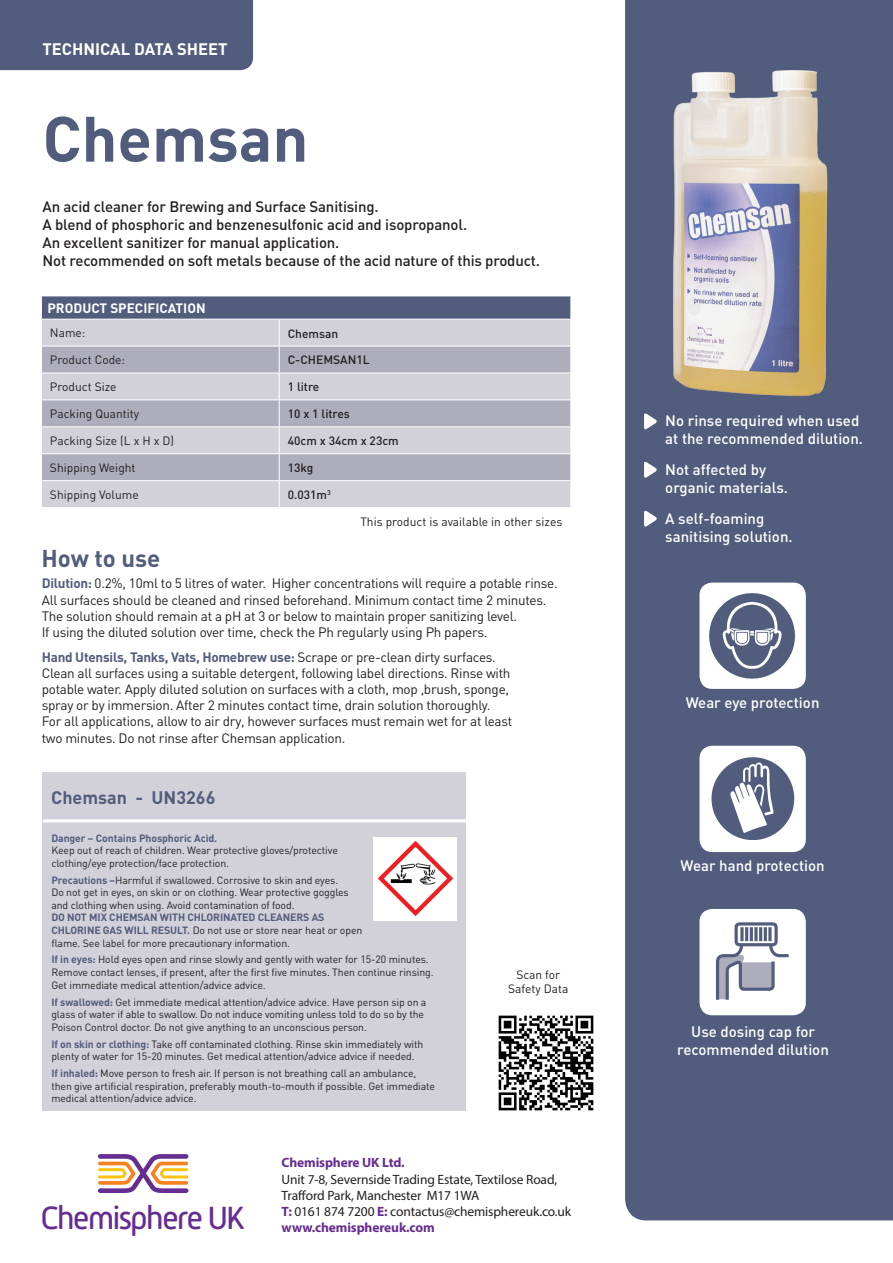
<style>
.page{position:relative;width:893px;height:1263px;background:#fff}
.page>*{position:absolute;margin:0;border:0;box-sizing:border-box;transform-origin:0 0}
.t1{font:700 63px "DIN";color:#525d7d}
.t2{font:33px "Mic 32 New Rounded";letter-spacing:-.06em;color:#652d91}
.t3{font:700 24px "DIN";color:#525d7d}
.t4{font:700 18px "DIN";color:#525d7d}
.t5{font:700 16.5px "DIN";letter-spacing:.02em;color:#fff}
.t6{font:500 15px/18px "DIN";letter-spacing:-.01em;color:#231f20}
.t7{font:500 15px/18px "DIN";color:#fff}
.t8{font:13.5px/16.2px "DIN";letter-spacing:-.02em;color:#231f20}
.t9{font:13.5px/16.2px "Myriad Pro";letter-spacing:-.01em;color:#231f20}
.t10{font:700 13.5px "DIN";letter-spacing:.02em;color:#fff}
.t11{font:700 13.5px "Myriad Pro";letter-spacing:-.01em;color:#652d91}
.t12{font:12px/14.4px "DIN";color:#231f20;text-align:center}
.t13{font:500 12px "DIN";color:#231f20}
.t14{font:10.5px/12.6px "DIN";letter-spacing:-.01em;color:#231f20}
.t15{font:700 10.5px "DIN";letter-spacing:-.01em;color:#525d7d}
.s1{font-weight:700;color:#525d7d}
.s2{font-weight:700;color:#652d91}
</style>
<div class="page">
<div style="left:625px;top:0;width:268px;height:1220px;background:#525d7d"></div>
<div style="left:0;top:0;width:253px;height:70px;background:#525d7d"></div>
<svg style="left:644px;top:412px;width:14px;height:19px"></svg>
<svg style="left:644px;top:461px;width:14px;height:18px"></svg>
<svg style="left:644px;top:509px;width:14px;height:19px"></svg>
<div style="left:699px;top:746px;width:107px;height:106px;background:#fff;border-radius:13px"></div>
<img style="left:711px;top:757px;width:84px;height:83px">
<div style="left:43px;top:772px;width:423px;height:338px;background:#d2d1da"></div>
<div style="left:373px;top:837px;width:84px;height:84px;background:#fff"></div>
<img style="left:377px;top:840px;width:77px;height:77px">
<hr style="left:43px;top:819px;width:423px;height:3px;background:#fff">
<div style="left:699px;top:583px;width:107px;height:106px;background:#fff;border-radius:13px"></div>
<img style="left:709px;top:593px;width:86px;height:86px">
<div style="left:41px;top:296px;width:530px;height:23px;background:#525d7d"></div>
<div style="left:42px;top:320px;width:528px;height:187px;background:#d2d1da"></div>
<svg style="left:42px;top:347px;width:528px;height:133px;background:#bdbcc8"></svg>
<hr style="left:41px;top:296px;width:238px;height:1px;background:#fff">
<hr style="left:279px;top:296px;width:292px;height:1px;background:#fff">
<hr style="left:41px;top:346px;width:238px;height:1px;background:#fff">
<hr style="left:279px;top:346px;width:292px;height:1px;background:#fff">
<hr style="left:41px;top:373px;width:238px;height:1px;background:#fff">
<hr style="left:279px;top:373px;width:292px;height:1px;background:#fff">
<hr style="left:41px;top:399px;width:238px;height:1px;background:#fff">
<hr style="left:279px;top:399px;width:292px;height:1px;background:#fff">
<hr style="left:41px;top:426px;width:238px;height:1px;background:#fff">
<hr style="left:279px;top:426px;width:292px;height:1px;background:#fff">
<svg style="left:41px;top:296px;width:1px;height:24px"></svg>
<hr style="left:41px;top:453px;width:238px;height:1px;background:#fff">
<hr style="left:279px;top:453px;width:292px;height:1px;background:#fff">
<svg style="left:279px;top:319px;width:1px;height:188px"></svg>
<svg style="left:570px;top:296px;width:1px;height:211px"></svg>
<hr style="left:41px;top:480px;width:238px;height:1px;background:#fff">
<hr style="left:279px;top:480px;width:292px;height:1px;background:#fff">
<img style="left:656px;top:65px;width:187px;height:339px">
<div style="left:699px;top:909px;width:107px;height:106px;background:#fff;border-radius:13px"></div>
<div style="left:734px;top:922px;width:44px;height:24px;border:3px solid #525d7d;border-radius:3px"></div>
<svg style="left:716px;top:942px;width:73px;height:58px"></svg>
<svg style="left:740px;top:927px;width:4px;height:14px"></svg>
<hr style="left:745px;top:927px;width:3px;height:14px;background:#525d7d">
<hr style="left:750px;top:927px;width:3px;height:14px;background:#525d7d">
<svg style="left:754px;top:927px;width:4px;height:14px"></svg>
<hr style="left:759px;top:927px;width:3px;height:14px;background:#525d7d">
<hr style="left:764px;top:927px;width:3px;height:14px;background:#525d7d">
<svg style="left:768px;top:927px;width:4px;height:14px"></svg>
<img style="left:498px;top:1015px;width:96px;height:96px">
<svg style="left:98px;top:1154px;width:90px;height:39px"></svg>
<h3 class="t5" style="left:43px;top:38px;width:183px">Technical Data Sheet</h3>
<h1 class="t1" style="left:43px;top:98px;width:267px">Chemsan</h1>
<p class="t6" style="left:42px;top:197px;width:499px">An acid cleaner for Brewing and Surface Sanitising.<br>A blend of phosphoric and benzenesulfonic acid and isopropanol.<br>An excellent sanitizer for manual application.<br>Not recommended on soft metals because of the acid nature of this product.</p>
<p class="t10" style="left:47px;top:299px;width:18px">Produ</p>
<p class="t10" style="left:91px;top:299px;width:116px">ct Specification</p>
<p class="t12" style="left:50px;top:326px;width:37px">Name:</p>
<p class="t13" style="left:288px;top:326px;width:52px">Chemsan</p>
<p class="t12" style="left:50px;top:353px;width:77px">Product Code:</p>
<p class="t13" style="left:288px;top:352px;width:83px">C-CHEMSAN1L</p>
<p class="t12" style="left:50px;top:379px;width:68px">Product Size</p>
<p class="t13" style="left:288px;top:379px;width:33px">1 litre</p>
<p class="t12" style="left:50px;top:406px;width:91px">Packing Quantity</p>
<p class="t13" style="left:288px;top:406px;width:64px">10 x 1 litres</p>
<p class="t12" style="left:50px;top:433px;width:126px">Packing Size (L x H x D)</p>
<p class="t13" style="left:288px;top:433px;width:112px">40cm x 34cm x 23cm</p>
<p class="t12" style="left:50px;top:460px;width:87px">Shipping Weight</p>
<p class="t13" style="left:288px;top:460px;width:27px">13kg</p>
<p class="t12" style="left:50px;top:487px;width:90px">Shipping Volume</p>
<p class="t13" style="left:288px;top:487px;width:45px">0.031m<sup>3</sup></p>
<p class="t12" style="left:360px;top:514px;width:203px">This product is available in other sizes</p>
<h3 class="t3" style="left:41px;top:543px;width:120px">H ow to use</h3>
<p class="t8" style="left:42px;top:575px;width:517px"><span class="s1">Dilution:</span> 0.2%, 10ml to 5 litres of water. Higher concentrations will require a potable rinse.<br>All surfaces should be cleaned and rinsed beforehand. Minimum contact time 2 minutes.<br>The solution should remain at a pH at 3 or below to maintain proper sanitizing level.<br>If using the diluted solution over time, check the Ph regularly using Ph papers.</p>
<p class="t8" style="left:42px;top:648px;width:472px"><span class="s1">Hand Utensils, Tanks, Vats, Homebrew use:</span> Scrape or pre-clean dirty surfaces.<br>Clean all surfaces using a suitable detergent, following label directions. Rinse with potable water. Apply diluted solution on surfaces with a cloth, mop ,brush, sponge, spray or by immersion. After 2 minutes contact time, drain solution thoroughly.<br>For all applications, allow to air dry, however surfaces must remain wet for at least two minutes. Do not rinse after Chemsan application.</p>
<h3 class="t4" style="left:51px;top:785px;width:166px">Chemsan - UN3266</h3>
<p class="t15" style="left:51px;top:831px;width:167px">Danger – Contains Phosphoric Acid.</p>
<p class="t14" style="left:51px;top:844px;width:288px">Keep out of reach of children. Wear protective gloves/protective clothing/eye protection/face protection.</p>
<p class="t14" style="left:51px;top:873px;width:299px"><span class="s1">Precautions –</span>Harmful if swallowed. Corrosive to skin and eyes.<br>Do not get in eyes, on skin or on clothing. Wear protective goggles and clothing when using. Avoid contamination of food.</p>
<p class="t15" style="left:51px;top:911px;width:66px">DO N OT MIX CHE</p>
<p class="t15" style="left:129px;top:911px;width:136px">MSAN WITH CHLORINATED CLEANE</p>
<p class="t15" style="left:296px;top:911px;width:29px">RS AS</p>
<p class="t15" style="left:51px;top:923px;width:39px">CHLORINE</p>
<p class="t14" style="left:51px;top:924px;width:312px;text-indent:52px"><span class="s1">GAS WILL RESULT.</span> Do not use or store near heat or open flame. See label for more precautionary information.</p>
<p class="t14" style="left:51px;top:953px;width:384px"><span class="s1">If in eyes:</span> Hold eyes open and rinse slowly and gently with water for 15-20 minutes.<br>Remove contact lenses, if present, after the first five minutes. Then continue rinsing.<br>Get immediate medical attention/advice advice.</p>
<p class="t14" style="left:51px;top:995px;width:377px"><span class="s1">If swallowed:</span> Get immediate medical attention/advice advice. Have person sip on a glass of water if able to swallow. Do not induce vomiting unless told to do so by the<br>Poison Control doctor. Do not give anything to an unconscious person.</p>
<p class="t14" style="left:51px;top:1037px;width:373px"><span class="s1">If on skin or clothing:</span> Take off contaminated clothing. Rinse skin immediately with plenty of water for 15-20 minutes. Get medical attention/advice advice if needed.</p>
<p class="t14" style="left:51px;top:1067px;width:385px"><span class="s1">If inhaled:</span> Move person to fresh air. If person is not breathing call an ambulance, then give artificial respiration, preferably mouth-to-mouth if possible. Get immediate medical attention/advice advice.</p>
<p class="t12" style="left:508px;top:967px;width:62px">Scan for<br>Safety Data</p>
<h2 class="t2" style="left:40px;top:1198px;width:207px">Chemisphere UK</h2>
<p class="t11" style="left:282px;top:1154px;width:125px">Chemisphere UK Ltd.</p>
<p class="t9" style="left:282px;top:1171px;width:291px">Unit 7-8, Severnside Trading Estate, Textilose Road, Trafford Park, Manchester M17 1WA<br><span class="s2">T:</span> 0161 874 7200 <span class="s2">E:</span> contactus@chemisphereuk.co.uk <span class="s2">www.chemisphereuk.com</span></p>
<h3 class="t7" style="left:665px;top:411px;width:199px">No rinse required when used at the recommended dilution.</h3>
<h3 class="t7" style="left:665px;top:460px;width:124px">Not affected by organic materials.</h3>
<h3 class="t7" style="left:665px;top:509px;width:129px">A self-foaming sanitising solution.</h3>
<h3 class="t7" style="left:686px;top:693px;width:135px">Wear eye protection</h3>
<h3 class="t7" style="left:681px;top:856px;width:146px">Wear hand protection</h3>
<h3 class="t7" style="left:677px;top:1022px;width:153px;text-align:center">Use dosing cap for recommended dilution</h3>
</div>
